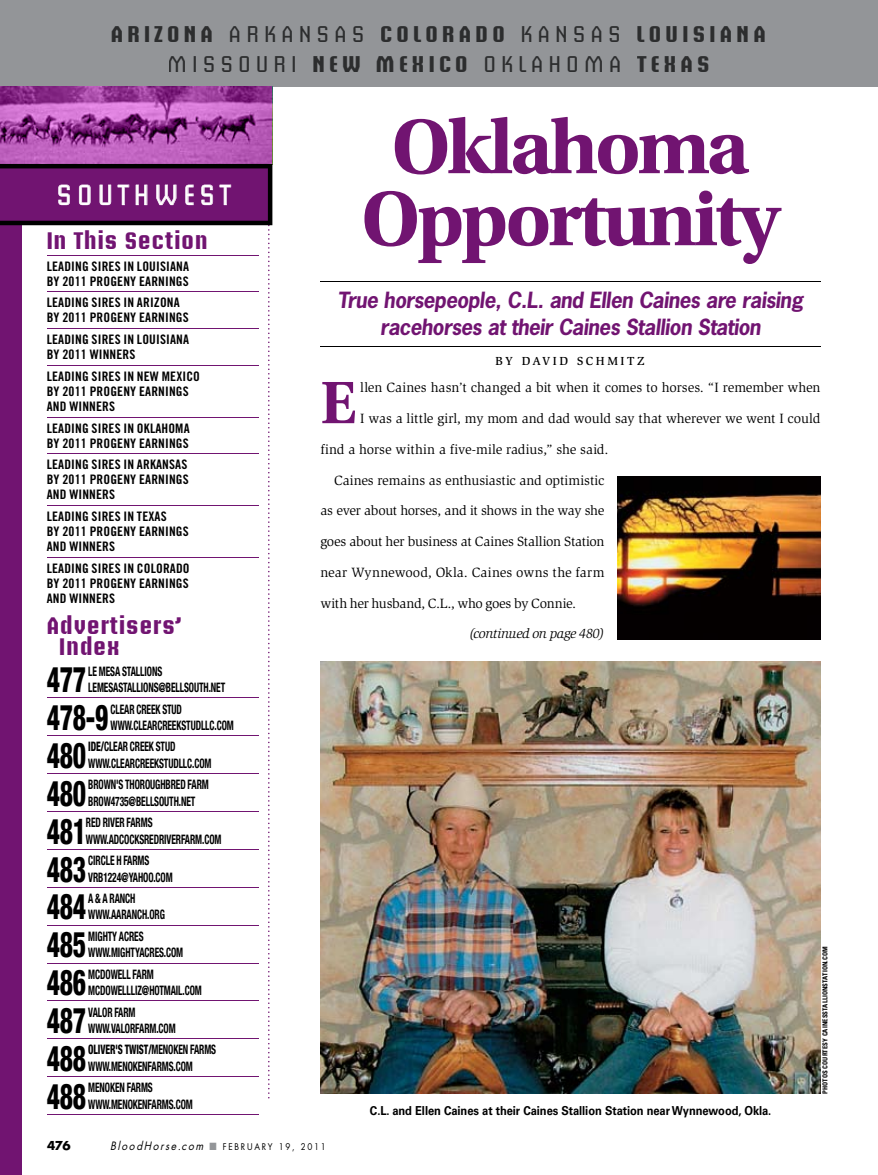
<style>
.page{position:relative;width:878px;height:1175px;background:#fff}
.page>*{position:absolute;margin:0;border:0;box-sizing:border-box;transform-origin:0 0}
.t1{font:700 81px/72px "Utopia Std";letter-spacing:-.04em;color:#711471;text-align:center}
.t2{font:700 63px "Utopia Std";color:#711471;scale:.95 1}
.t3{font:800 condensed 35.55px "Helvetica Neue LT Std";letter-spacing:-.01em;color:#000;scale:.72 1}
.t4{font:28.35px "Briem Akademi Std";letter-spacing:.17em;color:#fff;scale:.95 1}
.t5{font:700 23.7px/21px "Briem Akademi Std";letter-spacing:.05em;color:#711471;scale:.95 1}
.t6{font:700 22.5px/30px "Briem Akademi Std";letter-spacing:.195em;color:#2c2d2e;text-align:center}
.t7{font:italic 700 21px/27px "News Gothic Std";letter-spacing:-.025em;color:#711471;text-align:center}
.t8{font:13.8px "Slimbach Std";letter-spacing:-.01em;color:#000}
.t9{font:13.8px "Slimbach Std";letter-spacing:-.03em;color:#000}
.t10{font:italic 13.8px "Slimbach Std";letter-spacing:-.025em;color:#000}
.t11{font:700 condensed 13.05px/16.5px "Helvetica Neue LT Std";letter-spacing:-.01em;color:#000;scale:.72 1}
.t12{font:13.05px/15px "Trade Gothic LT Std Bd Cn 20";letter-spacing:.01em;color:#000}
.t13{font:700 12.3px "Univers LT Std";letter-spacing:-.005em;color:#000;scale:.9 1}
.t14{font:500 12px "Slimbach Std";letter-spacing:.215em;color:#000}
.t15{font:700 12px "Futura Std";color:#000}
.t16{font:9px "Futura Std";color:#000;scale:.9 1}
.t17{font:700 condensed 6.75px "Univers LT Std";letter-spacing:.01em;color:#000}
.s1{font-weight:400}
.s2{font-weight:800}
.s3{font-style:italic;font-size:11.25px}
.s4{color:#939598}
</style>
<div class="page">
<div style="left:0;top:0;width:22px;height:1174px;background:#711471"></div>
<div style="left:0;top:0;width:878px;height:86px;background:#939598"></div>
<hr style="left:47px;top:1114px;width:211px;height:1px;background:#711471">
<img style="left:0;top:86px;width:273px;height:78px">
<img style="left:320px;top:662px;width:500px;height:431px">
<img style="left:618px;top:476px;width:202px;height:163px">
<svg style="left:0;top:164px;width:272px;height:934px"></svg>
<hr style="left:320px;top:281px;width:500px;height:1px;background:#000">
<hr style="left:320px;top:346px;width:500px;height:1px;background:#000">
<h3 class="t6" style="left:111px;top:19px;width:656px">ARIZONA <span class="s1">ARKANSAS</span> COLORADO <span class="s1">KANSAS</span> LOUISIANA<br><span class="s1">MISSOURI</span> NEW MEXICO <span class="s1">OKLAHOMA</span> TEXAS</h3>
<h3 class="t4" style="left:56px;top:179px;width:185px">SOUTHWEST</h3>
<h3 class="t5" style="left:47px;top:230px;width:171px">In This Section</h3>
<p class="t12" style="left:47px;top:258px;width:144px">LEADING SIRES IN LOUISIANA<br>BY 2011 PROGENY EARNINGS</p>
<p class="t12" style="left:47px;top:295px;width:143px">LEADING SIRES IN ARIZONA<br>BY 2011 PROGENY EARNINGS</p>
<p class="t12" style="left:47px;top:332px;width:144px">LEADING SIRES IN LOUISIANA<br>BY 2011 WINNERS</p>
<p class="t12" style="left:47px;top:368px;width:155px">LEADING SIRES IN NEW MEXICO<br>BY 2011 PROGENY EARNINGS<br>AND WINNERS</p>
<p class="t12" style="left:47px;top:420px;width:144px">LEADING SIRES IN OKLAHOMA<br>BY 2011 PROGENY EARNINGS</p>
<p class="t12" style="left:47px;top:457px;width:143px;text-align:justify">LEADING SIRES IN ARKANSAS BY 2011 PROGENY EARNINGS AND WINNERS</p>
<p class="t12" style="left:47px;top:509px;width:143px">LEADING SIRES IN TEXAS<br>BY 2011 PROGENY EARNINGS<br>AND WINNERS</p>
<p class="t12" style="left:47px;top:560px;width:144px;text-align:justify">LEADING SIRES IN COLORADO BY 2011 PROGENY EARNINGS AND WINNERS</p>
<h3 class="t5" style="left:59px;top:615px;width:131px;text-indent:-13px">Advertisers’<br>Index</h3>
<h3 class="t3" style="left:47px;top:657px;width:56px">477</h3>
<p class="t11" style="left:88px;top:662px;width:192px">LE MESA STALLIONS<br>LEMESASTALLIONS@BELLSOUTH.NET</p>
<h3 class="t3" style="left:47px;top:695px;width:87px">478-9</h3>
<p class="t11" style="left:111px;top:700px;width:173px">CLEAR CREEK STUD<br>WWW.CLEARCREEKSTUDLLC.COM</p>
<h3 class="t3" style="left:47px;top:733px;width:56px">480</h3>
<p class="t11" style="left:88px;top:738px;width:173px"><span class="s2">IDE/</span>CLEAR CREEK STUD<br>WWW.CLEARCREEKSTUDLLC.COM</p>
<h3 class="t3" style="left:47px;top:771px;width:56px">480</h3>
<p class="t11" style="left:88px;top:776px;width:169px">BROWN'S THOROUGHBRED FARM<br>BROW4735@BELLSOUTH.NET</p>
<h3 class="t3" style="left:47px;top:809px;width:56px">481</h3>
<p class="t11" style="left:86px;top:814px;width:190px">RED RIVER FARMS<br>WWW.ADCOCKSREDRIVERFARM.COM</p>
<h3 class="t3" style="left:47px;top:846px;width:56px">483</h3>
<p class="t11" style="left:88px;top:852px;width:119px">CIRCLE H FARMS<br>VRB1224@YAHOO.COM</p>
<h3 class="t3" style="left:47px;top:884px;width:56px">484</h3>
<p class="t11" style="left:88px;top:889px;width:108px">A &amp; A RANCH<br>WWW.AARANCH.ORG</p>
<h3 class="t3" style="left:47px;top:922px;width:56px">485</h3>
<p class="t11" style="left:88px;top:927px;width:133px">MIGHTY ACRES<br>WWW.MIGHTYACRES.COM</p>
<h3 class="t3" style="left:47px;top:960px;width:56px">486</h3>
<p class="t11" style="left:88px;top:965px;width:159px">MCDOWELL FARM<br>MCDOWELLLIZ@HOTMAIL.COM</p>
<h3 class="t3" style="left:47px;top:998px;width:56px">487</h3>
<p class="t11" style="left:88px;top:1003px;width:123px">VALOR FARM<br>WWW.VALORFARM.COM</p>
<h3 class="t3" style="left:47px;top:1036px;width:56px">488</h3>
<p class="t11" style="left:88px;top:1041px;width:179px"><span class="s2">OLIVER'S TWIST/</span>MENOKEN FARMS<br>WWW.MENOKENFARMS.COM</p>
<h3 class="t3" style="left:47px;top:1074px;width:56px">488</h3>
<p class="t11" style="left:88px;top:1079px;width:147px">MENOKEN FARMS<br>WWW.MENOKENFARMS.COM</p>
<h1 class="t1" style="left:361px;top:111px;width:420px">Oklahoma<br>Opportunity</h1>
<h3 class="t7" style="left:337px;top:287px;width:467px">True horsepeople, C.L. and Ellen Caines are raising racehorses at their Caines Stallion Station</h3>
<p class="t14" style="left:495px;top:353px;width:150px">BY DAVID SCHMITZ</p>
<h2 class="t2" style="left:320px;top:366px;width:40px">E</h2>
<p class="t8" style="left:360px;top:380px;width:462px">llen Caines hasn’t changed a bit when it comes to horses. “I remember when</p>
<p class="t8" style="left:360px;top:410px;width:462px">I was a little girl, my mom and dad would say that wherever we went I could</p>
<p class="t8" style="left:320px;top:441px;width:289px">find a horse within a five-mile radius,” she said.</p>
<p class="t8" style="left:334px;top:472px;width:272px">Caines remains as enthusiastic and optimistic</p>
<p class="t9" style="left:320px;top:503px;width:285px">as ever about horses, and it shows in the way she</p>
<p class="t8" style="left:320px;top:533px;width:285px">goes about her business at Caines Stallion Station</p>
<p class="t8" style="left:320px;top:564px;width:285px">near Wynnewood, Okla. Caines owns the farm</p>
<p class="t8" style="left:320px;top:595px;width:257px">with her husband, C.L., who goes by Connie.</p>
<p class="t10" style="left:469px;top:626px;width:137px">(continued on page 480)</p>
<p class="t13" style="left:370px;top:1102px;width:447px">C.L. and Ellen Caines at their Caines Stallion Station near Wynnewood, Okla.</p>
<p class="t17" style="left:820px;top:1094px;width:149px;rotate:-90deg">photos courtesy cainesstallionstation.com</p>
<p class="t15" style="left:47px;top:1137px;width:25px">476</p>
<p class="t16" style="left:110px;top:1140px;width:241px"><span class="s3">BloodHorse.com</span> <span class="s4">■</span> F E B R U A R Y 1 9 , 2 0 1 1</p>
</div>
